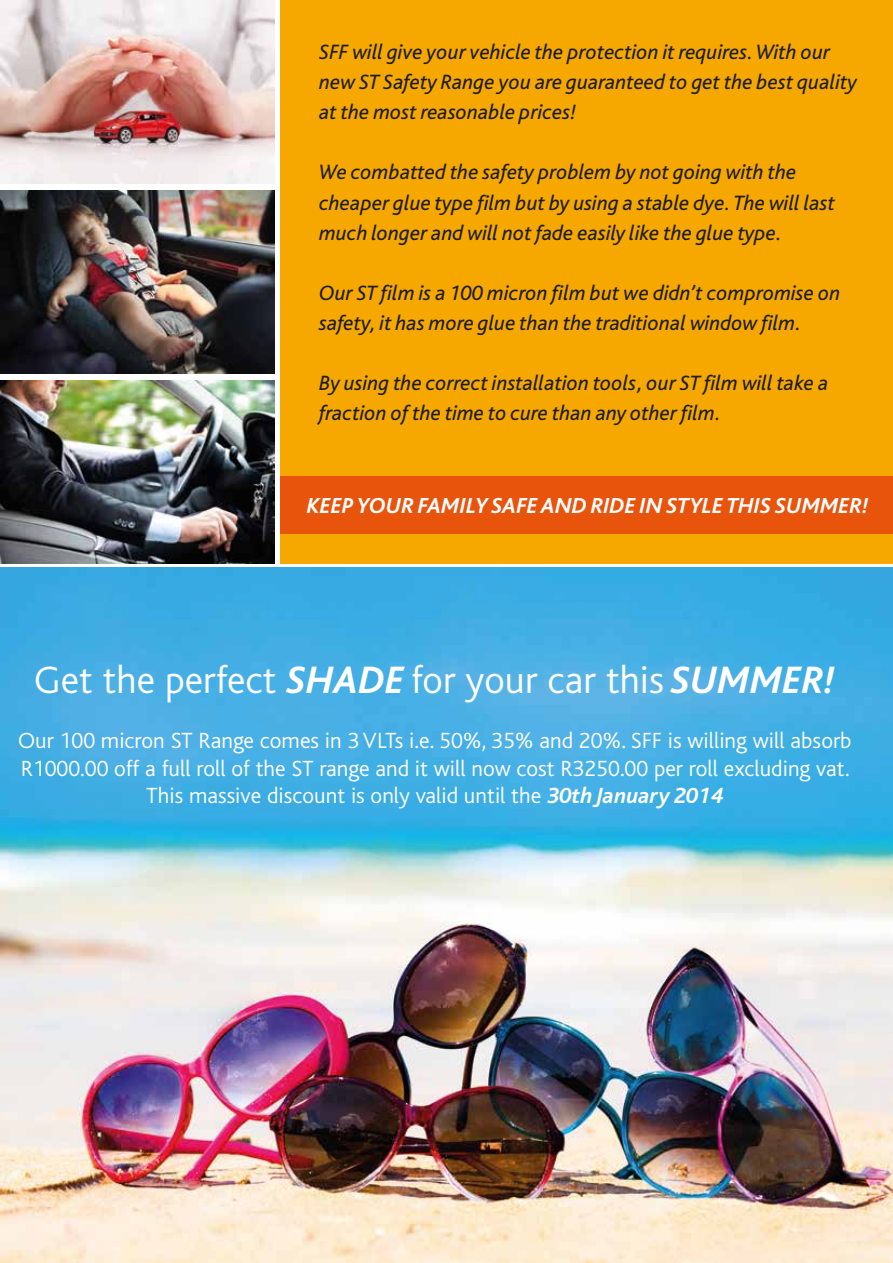
<style>
.page{position:relative;width:893px;height:1263px;background:#fff}
.page>*{position:absolute;margin:0;border:0;box-sizing:border-box;transform-origin:0 0}
.t1{font:300 40.05px "Bliss";color:#fff}
.t2{font:300 22.95px/27.6px "Bliss";color:#fff;text-align:center}
.t3{font:italic 700 22.8px "Bliss";color:#fff}
.t4{font:italic 21.75px/30.2px "Bliss";color:#1d1d1b}
.s1{font-weight:700;font-style:italic}
</style>
<div class="page">
<div style="left:280px;top:0;width:613px;height:563px;background:#f7a800"></div>
<img style="left:0;top:380px;width:275px;height:183px">
<img style="left:0;top:190px;width:275px;height:183px">
<img style="left:0;top:0;width:275px;height:183px">
<div style="left:280px;top:477px;width:613px;height:57px;background:#e9540d"></div>
<img style="left:0;top:568px;width:893px;height:695px">
<p class="t4" style="left:319px;top:37px;width:539px">SFF will give your vehicle the protection it requires. With our new ST Safety Range you are guaranteed to get the best quality at the most reasonable prices!</p>
<p class="t4" style="left:319px;top:158px;width:517px">We combatted the safety problem by not going with the cheaper glue type film but by using a stable dye. The will last much longer and will not fade easily like the glue type.</p>
<p class="t4" style="left:319px;top:278px;width:523px">Our ST film is a 100 micron film but we didn’t compromise on safety, it has more glue than the traditional window film.</p>
<p class="t4" style="left:319px;top:368px;width:511px">By using the correct installation tools, our ST film will take a fraction of the time to cure than any other film.</p>
<p class="t3" style="left:307px;top:494px;width:563px">KEEP YOUR FAMILY SAFE AND RIDE IN STYLE THIS SUMMER!</p>
<h1 class="t1" style="left:34px;top:659px;width:803px">Get the perfect <span class="s1">SHADE</span> for your car this <span class="s1">SUMMER!</span></h1>
<p class="t2" style="left:18px;top:727px;width:835px">Our 100 micron ST Range comes in 3 VLTs i.e. 50%, 35% and 20%. SFF is willing will absorb<br>R1000.00 off a full roll of the ST range and it will now cost R3250.00 per roll excluding vat.<br>This massive discount is only valid until the <span class="s1">30th January 2014</span></p>
</div>
